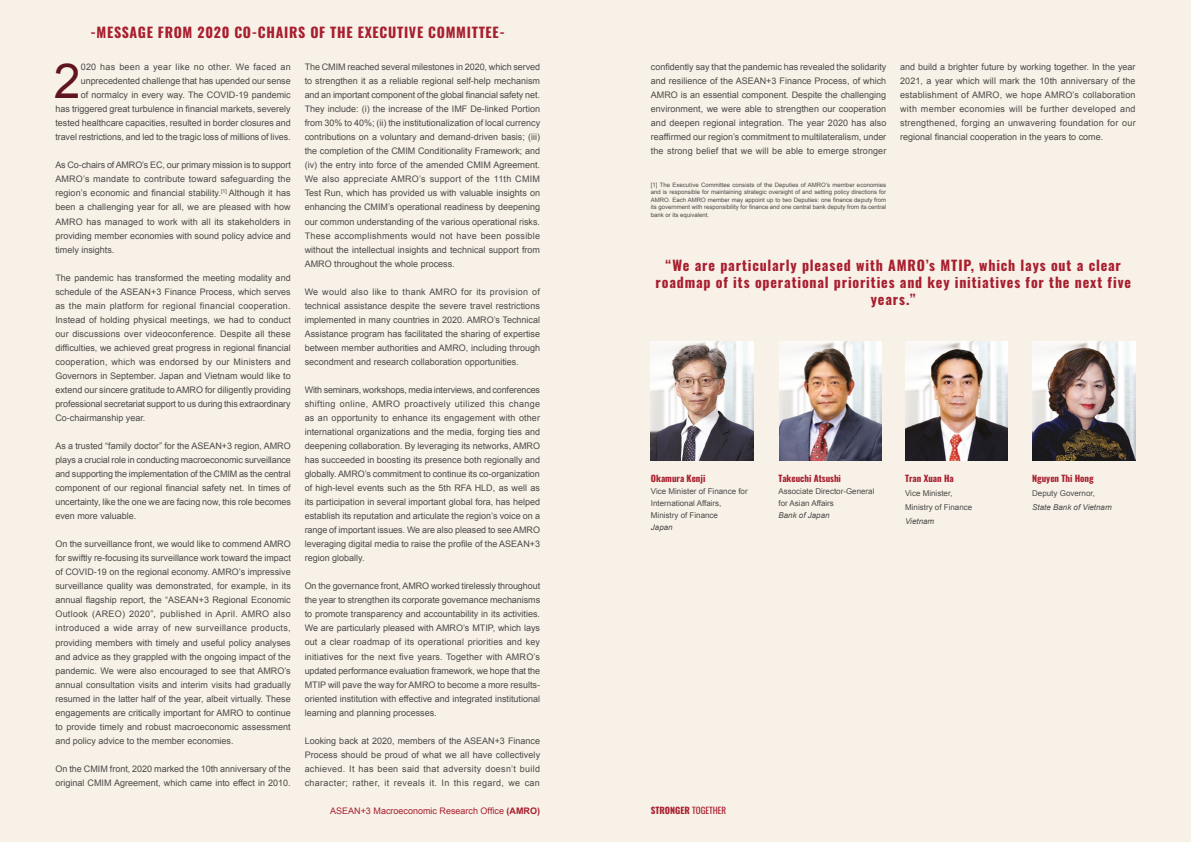
<style>
.page{position:relative;width:1191px;height:842px;background:#f8f1e7}
.page>*{position:absolute;margin:0;border:0;box-sizing:border-box;transform-origin:0 0}
.t1{font:48.2px "Arial";color:#5f141f}
.t2{font:700 14px/17px "Oswald";letter-spacing:.055em;color:#a81e2f;text-align:center}
.t3{font:9px/14px "Arial";color:#4a4a49;text-align:justify}
.t4{font:700 9px "Oswald";color:#a81e2f}
.t5{font:9px "Arial";color:#a81e2f}
.t6{font:8px/12px "Arial";color:#4a4a49}
.t7{font:italic 8px "Arial";color:#4a4a49}
.t8{font:6px/7.5px "Arial";color:#4a4a49;text-align:justify}
.s1{font-weight:700}
.s2{font-weight:400}
</style>
<div class="page">
<img style="left:1032px;top:342px;width:103px;height:118px">
<img style="left:651px;top:342px;width:102px;height:118px">
<img style="left:779px;top:342px;width:103px;height:118px">
<img style="left:905px;top:342px;width:102px;height:118px">
<h2 class="t2" style="left:90px;top:25px;width:416px">-MESSAGE FROM 2020 CO-CHAIRS OF THE EXECUTIVE COMMITTEE-</h2>
<h1 class="t1" style="left:54px;top:50px;width:28px">2</h1>
<p class="t3" style="left:55px;top:60px;width:237px;text-align:right">020 has been a year like no other. We faced an unprecedented challenge that has upended our sense<br>of normalcy in every way. The COVID-19 pandemic<br>has triggered great turbulence in financial markets, severely tested healthcare capacities, resulted in border closures and travel restrictions, and led to the tragic loss of millions of lives.</p>
<p class="t3" style="left:55px;top:158px;width:237px">As Co-chairs of AMRO’s EC, our primary mission is to support AMRO’s mandate to contribute toward safeguarding the region’s economic and financial stability.<sup>[1]</sup> Although it has been a challenging year for all, we are pleased with how AMRO has managed to work with all its stakeholders in providing member economies with sound policy advice and timely insights.</p>
<p class="t3" style="left:55px;top:271px;width:237px">The pandemic has transformed the meeting modality and schedule of the ASEAN+3 Finance Process, which serves as the main platform for regional financial cooperation.<br>Instead of holding physical meetings, we had to conduct our discussions over videoconference. Despite all these difficulties, we achieved great progress in regional financial cooperation, which was endorsed by our Ministers and Governors in September. Japan and Vietnam would like to extend our sincere gratitude to AMRO for diligently providing professional secretariat support to us during this extraordinary Co-chairmanship year.</p>
<p class="t3" style="left:55px;top:439px;width:237px">As a trusted “family doctor” for the ASEAN+3 region, AMRO plays a crucial role in conducting macroeconomic surveillance and supporting the implementation of the CMIM as the central component of our regional financial safety net. In times of uncertainty, like the one we are facing now, this role becomes even more valuable.</p>
<p class="t3" style="left:55px;top:537px;width:237px">On the surveillance front, we would like to commend AMRO for swiftly re-focusing its surveillance work toward the impact of COVID-19 on the regional economy. AMRO’s impressive surveillance quality was demonstrated, for example, in its annual flagship report, the “ASEAN+3 Regional Economic Outlook (AREO) 2020”, published in April. AMRO also introduced a wide array of new surveillance products, providing members with timely and useful policy analyses and advice as they grappled with the ongoing impact of the pandemic. We were also encouraged to see that AMRO’s annual consultation visits and interim visits had gradually resumed in the latter half of the year, albeit virtually. These engagements are critically important for AMRO to continue to provide timely and robust macroeconomic assessment and policy advice to the member economies.</p>
<p class="t3" style="left:55px;top:762px;width:237px">On the CMIM front, 2020 marked the 10th anniversary of the original CMIM Agreement, which came into effect in 2010.</p>
<p class="t3" style="left:305px;top:60px;width:237px">The CMIM reached several milestones in 2020, which served to strengthen it as a reliable regional self-help mechanism and an important component of the global financial safety net.<br>They include: (i) the increase of the IMF De-linked Portion from 30% to 40%; (ii) the institutionalization of local currency contributions on a voluntary and demand-driven basis; (iii) the completion of the CMIM Conditionality Framework; and (iv) the entry into force of the amended CMIM Agreement.<br>We also appreciate AMRO’s support of the 11th CMIM Test Run, which has provided us with valuable insights on enhancing the CMIM’s operational readiness by deepening our common understanding of the various operational risks.<br>These accomplishments would not have been possible without the intellectual insights and technical support from AMRO throughout the whole process.</p>
<p class="t3" style="left:305px;top:285px;width:237px">We would also like to thank AMRO for its provision of technical assistance despite the severe travel restrictions implemented in many countries in 2020. AMRO’s Technical Assistance program has facilitated the sharing of expertise between member authorities and AMRO, including through secondment and research collaboration opportunities.</p>
<p class="t3" style="left:305px;top:383px;width:237px">With seminars, workshops, media interviews, and conferences shifting online, AMRO proactively utilized this change as an opportunity to enhance its engagement with other international organizations and the media, forging ties and deepening collaboration. By leveraging its networks, AMRO has succeeded in boosting its presence both regionally and globally. AMRO’s commitment to continue its co-organization of high-level events such as the 5th RFA HLD, as well as its participation in several important global fora, has helped establish its reputation and articulate the region’s voice on a range of important issues. We are also pleased to see AMRO leveraging digital media to raise the profile of the ASEAN+3 region globally.</p>
<p class="t3" style="left:305px;top:579px;width:237px">On the governance front, AMRO worked tirelessly throughout the year to strengthen its corporate governance mechanisms to promote transparency and accountability in its activities.<br>We are particularly pleased with AMRO’s MTIP, which lays out a clear roadmap of its operational priorities and key initiatives for the next five years. Together with AMRO’s updated performance evaluation framework, we hope that the MTIP will pave the way for AMRO to become a more results&shy;oriented institution with effective and integrated institutional learning and planning processes.</p>
<p class="t3" style="left:305px;top:734px;width:237px">Looking back at 2020, members of the ASEAN+3 Finance Process should be proud of what we all have collectively achieved. It has been said that adversity doesn’t build character; rather, it reveals it. In this regard, we can</p>
<p class="t3" style="left:651px;top:60px;width:237px">confidently say that the pandemic has revealed the solidarity and resilience of the ASEAN+3 Finance Process, of which AMRO is an essential component. Despite the challenging environment, we were able to strengthen our cooperation and deepen regional integration. The year 2020 has also reaffirmed our region’s commitment to multilateralism, under the strong belief that we will be able to emerge stronger</p>
<p class="t3" style="left:900px;top:60px;width:237px">and build a brighter future by working together. In the year 2021, a year which will mark the 10th anniversary of the establishment of AMRO, we hope AMRO’s collaboration with member economies will be further developed and strengthened, forging an unwavering foundation for our regional financial cooperation in the years to come.</p>
<p class="t8" style="left:651px;top:181px;width:237px">[1] The Executive Committee consists of the Deputies of AMRO’s member economies and is responsible for maintaining strategic oversight of and setting policy directions for AMRO. Each AMRO member may appoint up to two Deputies: one finance deputy from its government with responsibility for finance and one central bank deputy from its central bank or its equivalent.</p>
<h2 class="t2" style="left:655px;top:257px;width:477px">“We are particularly pleased with AMRO’s MTIP, which lays out a clear roadmap of its operational priorities and key initiatives for the next five years.”</h2>
<p class="t4" style="left:651px;top:474px;width:56px">Okamura Kenji</p>
<p class="t6" style="left:651px;top:485px;width:98px">Vice Minister of Finance for<br>International Affairs,<br>Ministry of Finance</p>
<p class="t7" style="left:651px;top:522px;width:23px">Japan</p>
<p class="t4" style="left:778px;top:474px;width:64px">Takeuchi Atsushi</p>
<p class="t6" style="left:778px;top:485px;width:98px">Associate Director-General for Asian Affairs</p>
<p class="t7" style="left:778px;top:510px;width:53px">Bank of Japan</p>
<p class="t4" style="left:905px;top:474px;width:50px">Tran Xuan Ha</p>
<p class="t6" style="left:905px;top:486px;width:69px;line-height:14px">Vice Minister,<br>Ministry of Finance</p>
<p class="t7" style="left:905px;top:516px;width:31px">Vietnam</p>
<p class="t4" style="left:1032px;top:474px;width:63px">Nguyen Thi Hong</p>
<p class="t6" style="left:1032px;top:487px;width:64px">Deputy Governor,</p>
<p class="t7" style="left:1032px;top:502px;width:81px">State Bank of Vietnam</p>
<p class="t5" style="left:330px;top:805px;width:211px">ASEAN+3 Macroeconomic Research Office <span class="s1">(AMRO)</span></p>
<p class="t4" style="left:651px;top:805px;width:77px">STRONGER <span class="s2">TOGETHER</span></p>
</div>
